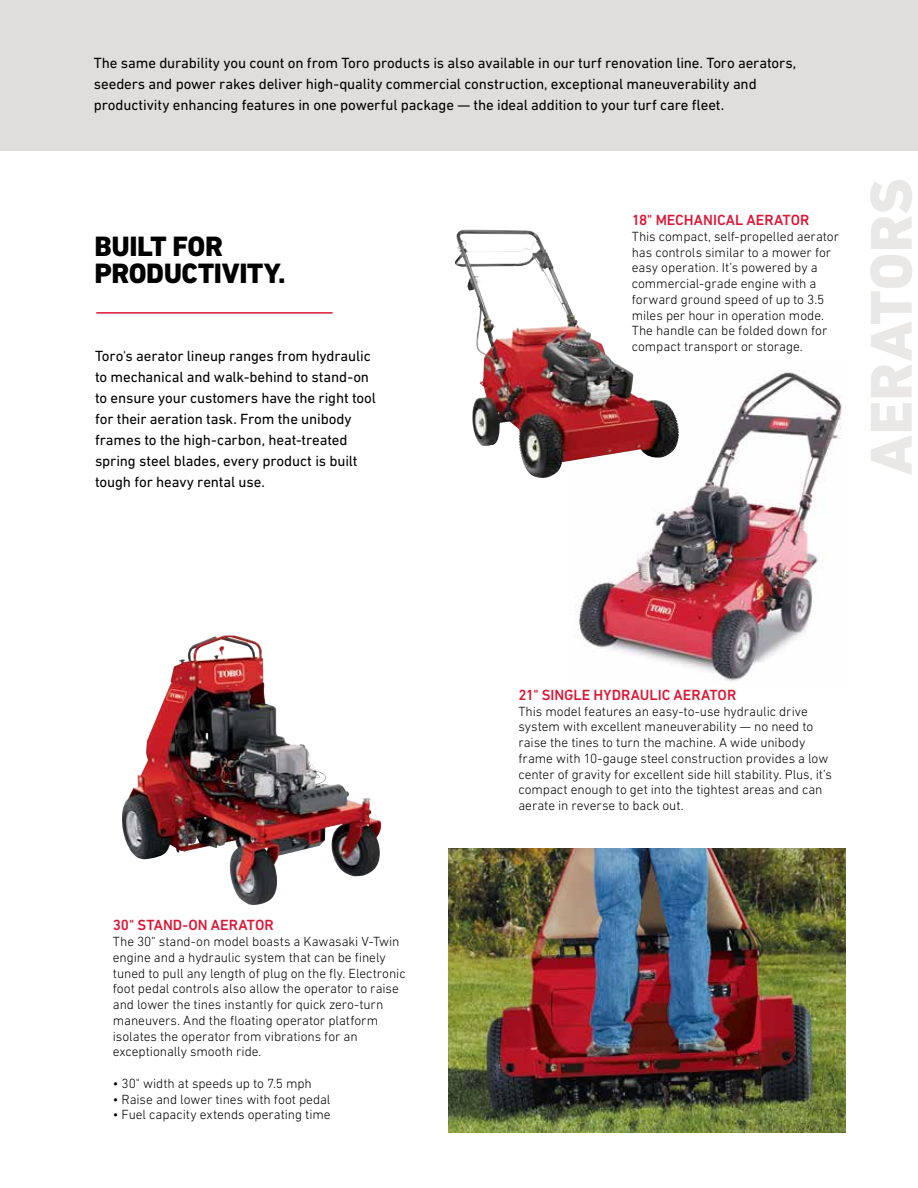
<style>
.page{position:relative;width:918px;height:1188px;background:#fff}
.page>*{position:absolute;margin:0;border:0;box-sizing:border-box;transform-origin:0 0}
.t1{font:800 60px "DIN Next LT Pro";letter-spacing:.005em;color:#e9e8e6}
.t2{font:800 28.5px/27px "DIN Next LT Pro";letter-spacing:-.015em;color:#000}
.t3{font:15px/21px "DIN Next LT Pro";letter-spacing:-.01em;color:#000}
.t4{font:500 15px "DIN Next LT Pro";color:#db1736}
.t5{font:300 13.5px/15.8px "DIN Next LT Pro";letter-spacing:-.005em;color:#000}
</style>
<div class="page">
<img style="left:448px;top:849px;width:398px;height:284px">
<div style="left:0;top:0;width:918px;height:150px;background:#dfdedc"></div>
<hr style="left:96px;top:312px;width:237px;height:2px;background:#db1736">
<img style="left:568px;top:362px;width:274px;height:319px">
<img style="left:619px;top:373px;width:168px;height:210px">
<img style="left:122px;top:636px;width:220px;height:269px">
<img style="left:455px;top:230px;width:65px;height:217px">
<p class="t3" style="left:94px;top:53px;width:704px">The same durability you count on from Toro products is also available in our turf renovation line. Toro aerators, seeders and power rakes deliver high-quality commercial construction, exceptional maneuverability and productivity enhancing features in one powerful package — the ideal addition to your turf care fleet.</p>
<h2 class="t2" style="left:94px;top:233px;width:193px">BUILT FOR<br>PRODUCTIVITY.</h2>
<p class="t3" style="left:95px;top:345px;width:283px">Toro's aerator lineup ranges from hydraulic to mechanical and walk-behind to stand-on to ensure your customers have the right tool for their aeration task. From the unibody frames to the high-carbon, heat-treated spring steel blades, every product is built tough for heavy rental use.</p>
<p class="t4" style="left:632px;top:211px;width:179px">18" MECHANICAL AERATOR</p>
<p class="t5" style="left:632px;top:228px;width:209px">This compact, self-propelled aerator has controls similar to a mower for easy operation. It’s powered by a commercial-grade engine with a forward ground speed of up to 3.5 miles per hour in operation mode.<br>The handle can be folded down for compact transport or storage.</p>
<h1 class="t1" style="left:856px;top:475px;width:299px;rotate:-90deg">AERATORS</h1>
<p class="t4" style="left:113px;top:917px;width:162px">30" STAND-ON AERATOR</p>
<p class="t5" style="left:113px;top:933px;width:294px">The 30" stand-on model boasts a Kawasaki V-Twin engine and a hydraulic system that can be finely tuned to pull any length of plug on the fly. Electronic foot pedal controls also allow the operator to raise and lower the tines instantly for quick zero-turn maneuvers. And the floating operator platform isolates the operator from vibrations for an exceptionally smooth ride.</p>
<p class="t5" style="left:113px;top:1075px;width:201px">• 30" width at speeds up to 7.5 mph</p>
<p class="t5" style="left:113px;top:1091px;width:219px">• Raise and lower tines with foot pedal</p>
<p class="t5" style="left:113px;top:1107px;width:219px">• Fuel capacity extends operating time</p>
<p class="t4" style="left:518px;top:686px;width:219px">21" SINGLE HYDRAULIC AERATOR</p>
<p class="t5" style="left:518px;top:703px;width:315px">This model features an easy-to-use hydraulic drive system with excellent maneuverability — no need to raise the tines to turn the machine. A wide unibody frame with 10-gauge steel construction provides a low center of gravity for excellent side hill stability. Plus, it’s compact enough to get into the tightest areas and can aerate in reverse to back out.</p>
</div>
